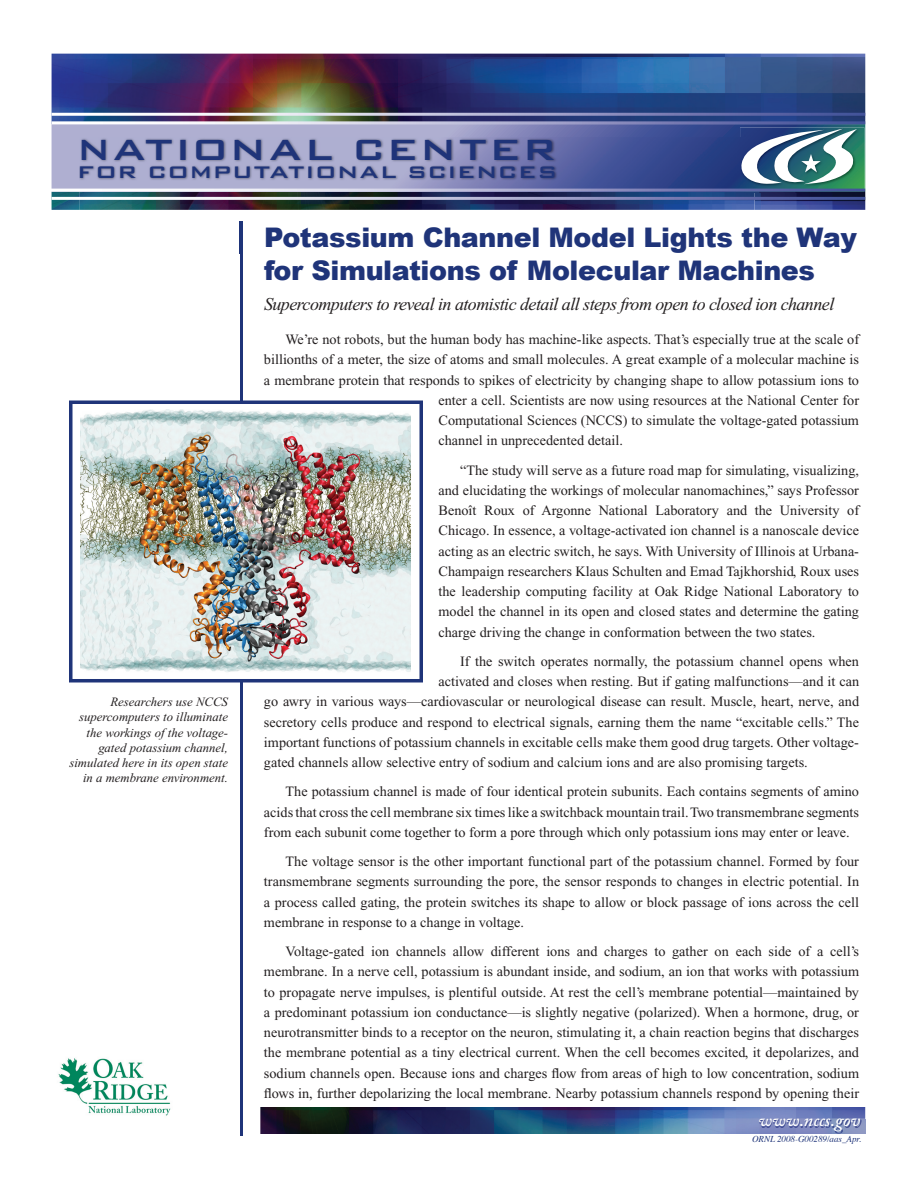
<style>
.page{position:relative;width:918px;height:1188px;background:#fff}
.page>*{position:absolute;margin:0;border:0;box-sizing:border-box;transform-origin:0 0}
.t1{font:500 39px "Bank Gothic BT";letter-spacing:.03em;color:#1f3479}
.t2{font:900 27px/32.4px "Arial";letter-spacing:-.015em;color:#1f3479}
.t3{font:500 22.35px "Bank Gothic BT";letter-spacing:-.005em;color:#1f3479;scale:1.13 1}
.t4{font:italic 18px "Times New Roman";letter-spacing:-.03em;color:#231f20}
.t5{font:italic 600 18px "Adobe Caslon Pro";color:#fff}
.t6{font:14.25px/20.2px "Times New Roman";color:#231f20;text-align:justify}
.t7{font:italic 12.75px/15.3px "Times New Roman";color:#231f20;text-align:right}
.t8{font:italic 9px "Times";color:#1f3479}
.s1{font-size:22.5px}
</style>
<div class="page">
<img style="left:58px;top:1058px;width:113px;height:58px">
<hr style="left:240px;top:222px;width:2px;height:914px;background:#1f3479">
<img style="left:260px;top:1107px;width:605px;height:27px">
<img style="left:760px;top:1120px;width:105px;height:14px">
<img style="left:52px;top:54px;width:813px;height:156px">
<svg style="left:52px;top:124px;width:813px;height:65px;background:#9195c0"></svg>
<img style="left:79px;top:138px;width:676px;height:115px">
<img style="left:240px;top:222px;width:2px;height:31px">
<hr style="left:52px;top:121px;width:813px;height:3px;background:#fff">
<img style="left:755px;top:192px;width:109px;height:1px">
<img style="left:740px;top:127px;width:124px;height:62px">
<svg style="left:740px;top:192px;width:15px;height:1px"></svg>
<svg style="left:740px;top:129px;width:117px;height:55px"></svg>
<hr style="left:52px;top:197px;width:813px;height:3px;background:#fff">
<hr style="left:52px;top:113px;width:813px;height:3px;background:#fff">
<hr style="left:51px;top:189px;width:814px;height:3px;background:#fff">
<div style="left:69px;top:401px;width:354px;height:281px;background:#fff;border:4px solid #1f3479"></div>
<img style="left:80px;top:410px;width:330px;height:262px">
<h1 class="t1" style="left:77px;top:128px;width:481px">NATIONAL CENTER</h1>
<h3 class="t3" style="left:77px;top:160px;width:427px"><span class="s1">FOR</span> COMPUTATIONAL SCIENCES</h3>
<p class="t7" style="left:69px;top:694px;width:160px">Researchers use NCCS supercomputers to illuminate the workings of the voltage&shy;gated potassium channel, simulated here in its open state in a membrane environment.</p>
<h2 class="t2" style="left:264px;top:222px;width:594px">Potassium Channel Model Lights the Way for Simulations of Molecular Machines</h2>
<p class="t4" style="left:264px;top:295px;width:572px">Supercomputers to reveal in atomistic detail all steps from open to closed ion channel</p>
<p class="t6" style="left:286px;top:329px;width:575px">We’re not robots, but the human body has machine-like aspects. That’s especially true at the scale of</p>
<p class="t6" style="left:264px;top:350px;width:597px">billionths of a meter, the size of atoms and small molecules. A great example of a molecular machine is</p>
<p class="t6" style="left:264px;top:370px;width:597px">a membrane protein that responds to spikes of electricity by changing shape to allow potassium ions to</p>
<p class="t6" style="left:439px;top:390px;width:422px">enter a cell. Scientists are now using resources at the National Center for</p>
<p class="t6" style="left:439px;top:410px;width:422px">Computational Sciences (NCCS) to simulate the voltage-gated potassium</p>
<p class="t6" style="left:439px;top:431px;width:186px">channel in unprecedented detail.</p>
<p class="t6" style="left:439px;top:460px;width:422px;text-indent:22px">“The study will serve as a future road map for simulating, visualizing, and elucidating the workings of molecular nanomachines,” says Professor Benoît Roux of Argonne National Laboratory and the University of Chicago. In essence, a voltage-activated ion channel is a nanoscale device acting as an electric switch, he says. With University of Illinois at Urbana-Champaign researchers Klaus Schulten and Emad Tajkhorshid, Roux uses the leadership computing facility at Oak Ridge National Laboratory to model the channel in its open and closed states and determine the gating charge driving the change in conformation between the two states.</p>
<p class="t6" style="left:460px;top:651px;width:400px">If the switch operates normally, the potassium channel opens when</p>
<p class="t6" style="left:439px;top:671px;width:422px">activated and closes when resting. But if gating malfunctions—and it can</p>
<p class="t6" style="left:264px;top:692px;width:597px">go awry in various ways—cardiovascular or neurological disease can result. Muscle, heart, nerve, and</p>
<p class="t6" style="left:264px;top:712px;width:597px">secretory cells produce and respond to electrical signals, earning them the name “excitable cells.” The</p>
<p class="t6" style="left:264px;top:732px;width:597px">important functions of potassium channels in excitable cells make them good drug targets. Other voltage-</p>
<p class="t6" style="left:264px;top:752px;width:545px">gated channels allow selective entry of sodium and calcium ions and are also promising targets.</p>
<p class="t6" style="left:264px;top:782px;width:597px;text-indent:22px">The potassium channel is made of four identical protein subunits. Each contains segments of amino acids that cross the cell membrane six times like a switchback mountain trail. Two transmembrane segments from each subunit come together to form a pore through which only potassium ions may enter or leave.</p>
<p class="t6" style="left:264px;top:851px;width:597px;text-indent:22px">The voltage sensor is the other important functional part of the potassium channel. Formed by four transmembrane segments surrounding the pore, the sensor responds to changes in electric potential. In a process called gating, the protein switches its shape to allow or block passage of ions across the cell membrane in response to a change in voltage.</p>
<p class="t6" style="left:264px;top:941px;width:597px;text-indent:22px">Voltage-gated ion channels allow different ions and charges to gather on each side of a cell’s membrane. In a nerve cell, potassium is abundant inside, and sodium, an ion that works with potassium to propagate nerve impulses, is plentiful outside. At rest the cell’s membrane potential—maintained by a predominant potassium ion conductance—is slightly negative (polarized). When a hormone, drug, or neurotransmitter binds to a receptor on the neuron, stimulating it, a chain reaction begins that discharges the membrane potential as a tiny electrical current. When the cell becomes excited, it depolarizes, and sodium channels open. Because ions and charges flow from areas of high to low concentration, sodium flows in, further depolarizing the local membrane. Nearby potassium channels respond by opening their</p>
<p class="t5" style="left:759px;top:1109px;width:103px">www.nccs.gov</p>
<p class="t8" style="left:752px;top:1131px;width:111px">ORNL 2008-G00289/aas_Apr.</p>
</div>
